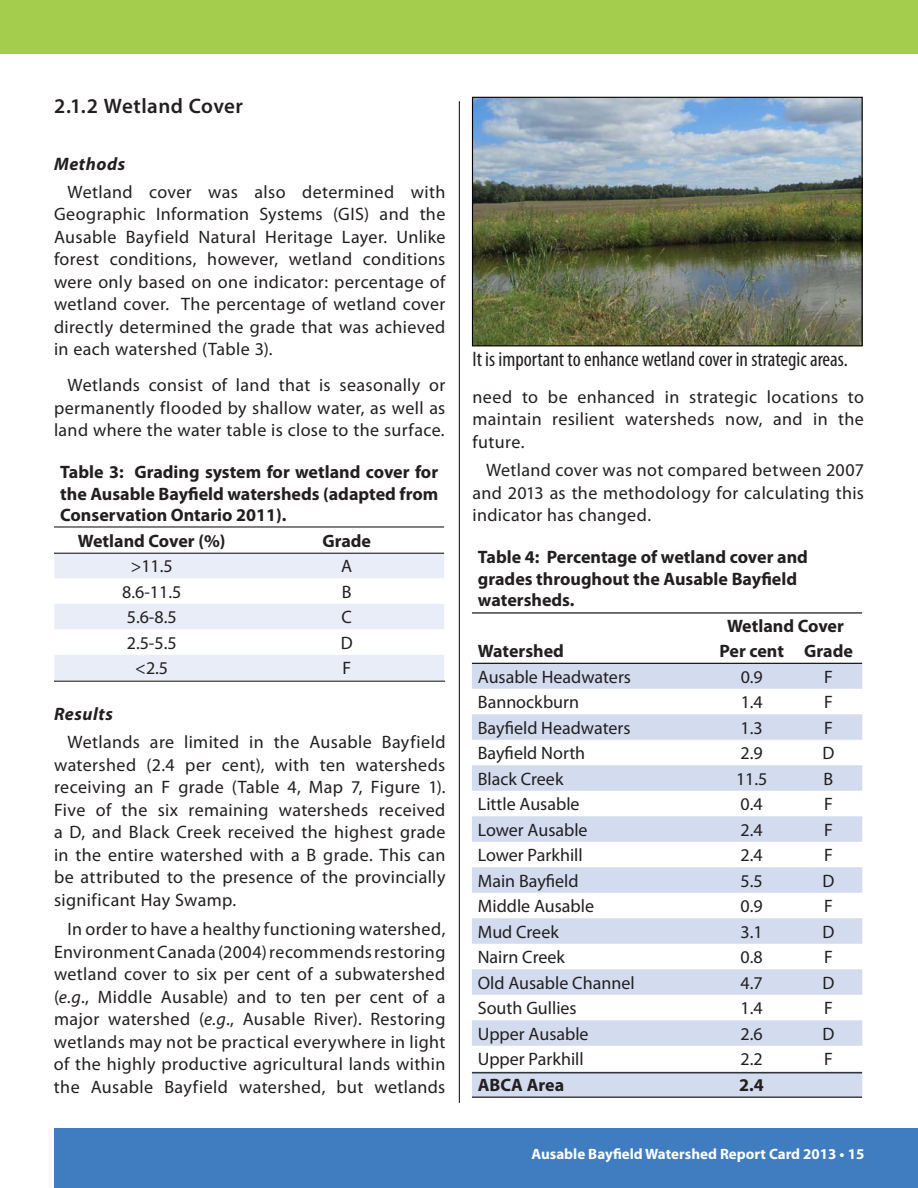
<style>
.page{position:relative;width:918px;height:1188px;background:#fff}
.page>*{position:absolute;margin:0;border:0;box-sizing:border-box;transform-origin:0 0}
.t1{font:condensed 21px "Myriad Pro";color:#231f20}
.Section_intro_text{font:600 21px "Myriad Pro";letter-spacing:.02em;color:#231f20}
.Section_intro_text-2{font:18px/22.5px "Myriad Pro";letter-spacing:.015em;color:#231f20;text-align:justify}
.t2{font:700 18px/21.6px "Myriad Pro";color:#231f20;text-align:justify}
.Section_intro_text-3{font:italic 700 18px "Myriad Pro";letter-spacing:.03em;color:#231f20}
.t3{font:700 15px "Myriad Pro";color:#fff}
.s1{font-style:italic}
</style>
<div class="page">
<div style="left:54px;top:1129px;width:864px;height:59px;background:#3f7dc0"></div>
<div style="left:0;top:0;width:918px;height:54px;background:#a4cd4e"></div>
<hr style="left:459px;top:101px;width:1px;height:1002px;background:#231f20">
<svg style="left:54px;top:554px;width:390px;height:126px;fill:#e9edf7"></svg>
<hr style="left:54px;top:526px;width:390px;height:2px;background:#231f20">
<hr style="left:54px;top:681px;width:391px;height:1px;background:#231f20">
<hr style="left:54px;top:553px;width:390px;height:1px;background:#231f20">
<img style="left:474px;top:99px;width:387px;height:245px">
<div style="left:472px;top:97px;width:391px;height:249px;border:1px solid #000"></div>
<svg style="left:472px;top:664px;width:390px;height:433px;fill:#d8dff0"></svg>
<hr style="left:472px;top:1097px;width:390px;height:1px;background:#000">
<hr style="left:472px;top:663px;width:390px;height:1px;background:#000">
<hr style="left:472px;top:612px;width:390px;height:2px;background:#000">
<hr style="left:472px;top:1072px;width:390px;height:1px;background:#000">
<p class="Section_intro_text" style="left:54px;top:92px;width:191px">2.1.2 Wetland Cover</p>
<p class="Section_intro_text-3" style="left:54px;top:152px;width:73px">Methods</p>
<p class="Section_intro_text-2" style="left:54px;top:180px;width:393px;text-indent:14px">Wetland cover was also determined with Geographic Information Systems (GIS) and the Ausable Bayfield Natural Heritage Layer. Unlike forest conditions, however, wetland conditions were only based on one indicator: percentage of wetland cover. The percentage of wetland cover directly determined the grade that was achieved in each watershed (Table 3).</p>
<p class="Section_intro_text-2" style="left:54px;top:374px;width:393px;text-indent:14px">Wetlands consist of land that is seasonally or permanently flooded by shallow water, as well as land where the water table is close to the surface.</p>
<p class="t2" style="left:60px;top:461px;width:380px">Table 3: Grading system for wetland cover for the Ausable Bayfield watersheds (adapted from Conservation Ontario 2011).</p>
<p class="t2" style="left:78px;top:529px;width:149px">Wetland Cover (%)</p>
<p class="t2" style="left:322px;top:529px;width:50px">Grade</p>
<p class="Section_intro_text-2" style="left:131px;top:555px;width:44px">&gt;11.5</p>
<p class="Section_intro_text-2" style="left:341px;top:555px;width:13px">A</p>
<p class="Section_intro_text-2" style="left:122px;top:580px;width:61px">8.6-11.5</p>
<p class="Section_intro_text-2" style="left:342px;top:580px;width:11px">B</p>
<p class="Section_intro_text-2" style="left:127px;top:606px;width:51px">5.6-8.5</p>
<p class="Section_intro_text-2" style="left:342px;top:606px;width:12px">C</p>
<p class="Section_intro_text-2" style="left:127px;top:631px;width:51px">2.5-5.5</p>
<p class="Section_intro_text-2" style="left:341px;top:631px;width:13px">D</p>
<p class="Section_intro_text-2" style="left:135px;top:657px;width:34px">&lt;2.5</p>
<p class="Section_intro_text-2" style="left:342px;top:657px;width:10px">F</p>
<p class="Section_intro_text-3" style="left:54px;top:702px;width:60px">Results</p>
<p class="Section_intro_text-2" style="left:54px;top:731px;width:393px;text-indent:14px">Wetlands are limited in the Ausable Bayfield watershed (2.4 per cent), with ten watersheds receiving an F grade (Table 4, Map 7, Figure 1).<br>Five of the six remaining watersheds received a D, and Black Creek received the highest grade in the entire watershed with a B grade. This can be attributed to the presence of the provincially significant Hay Swamp.</p>
<p class="Section_intro_text-2" style="left:54px;top:918px;width:393px;text-indent:14px">In order to have a healthy functioning watershed, Environment Canada (2004) recommends restoring wetland cover to six per cent of a subwatershed (<span class="s1">e.g</span>., Middle Ausable) and to ten per cent of a major watershed (<span class="s1">e.g</span>., Ausable River). Restoring wetlands may not be practical everywhere in light of the highly productive agricultural lands within the Ausable Bayfield watershed, but wetlands</p>
<p class="t1" style="left:472px;top:346px;width:377px">It is important to enhance wetland cover in strategic areas.</p>
<p class="Section_intro_text-2" style="left:472px;top:385px;width:393px">need to be enhanced in strategic locations to maintain resilient watersheds now, and in the future.</p>
<p class="Section_intro_text-2" style="left:472px;top:458px;width:393px;text-indent:14px">Wetland cover was not compared between 2007 and 2013 as the methodology for calculating this indicator has changed.</p>
<p class="t2" style="left:478px;top:546px;width:332px;text-align:left">Table 4: Percentage of wetland cover and grades throughout the Ausable Bayfield watersheds.</p>
<p class="t2" style="left:727px;top:614px;width:118px">Wetland Cover</p>
<p class="t2" style="left:478px;top:640px;width:88px">Watershed</p>
<p class="t2" style="left:720px;top:640px;width:66px">Per cent</p>
<p class="t2" style="left:804px;top:640px;width:50px">Grade</p>
<p class="Section_intro_text-2" style="left:478px;top:665px;width:155px">Ausable Headwaters</p>
<p class="Section_intro_text-2" style="left:741px;top:665px;width:24px">0.9</p>
<p class="Section_intro_text-2" style="left:824px;top:665px;width:10px">F</p>
<p class="Section_intro_text-2" style="left:478px;top:691px;width:103px">Bannockburn</p>
<p class="Section_intro_text-2" style="left:741px;top:691px;width:24px">1.4</p>
<p class="Section_intro_text-2" style="left:824px;top:691px;width:10px">F</p>
<p class="Section_intro_text-2" style="left:478px;top:716px;width:154px">Bayfield Headwaters</p>
<p class="Section_intro_text-2" style="left:741px;top:716px;width:24px">1.3</p>
<p class="Section_intro_text-2" style="left:824px;top:716px;width:10px">F</p>
<p class="Section_intro_text-2" style="left:478px;top:742px;width:109px">Bayfield North</p>
<p class="Section_intro_text-2" style="left:741px;top:742px;width:24px">2.9</p>
<p class="Section_intro_text-2" style="left:823px;top:742px;width:13px">D</p>
<p class="Section_intro_text-2" style="left:478px;top:767px;width:87px">Black Creek</p>
<p class="Section_intro_text-2" style="left:736px;top:767px;width:33px">11.5</p>
<p class="Section_intro_text-2" style="left:824px;top:767px;width:11px">B</p>
<p class="Section_intro_text-2" style="left:478px;top:793px;width:103px">Little Ausable</p>
<p class="Section_intro_text-2" style="left:741px;top:793px;width:24px">0.4</p>
<p class="Section_intro_text-2" style="left:824px;top:793px;width:10px">F</p>
<p class="Section_intro_text-2" style="left:478px;top:818px;width:111px">Lower Ausable</p>
<p class="Section_intro_text-2" style="left:741px;top:818px;width:24px">2.4</p>
<p class="Section_intro_text-2" style="left:824px;top:818px;width:10px">F</p>
<p class="Section_intro_text-2" style="left:478px;top:844px;width:106px">Lower Parkhill</p>
<p class="Section_intro_text-2" style="left:741px;top:844px;width:24px">2.4</p>
<p class="Section_intro_text-2" style="left:824px;top:844px;width:10px">F</p>
<p class="Section_intro_text-2" style="left:478px;top:869px;width:102px">Main Bayfield</p>
<p class="Section_intro_text-2" style="left:741px;top:869px;width:24px">5.5</p>
<p class="Section_intro_text-2" style="left:822px;top:869px;width:13px">D</p>
<p class="Section_intro_text-2" style="left:478px;top:895px;width:118px">Middle Ausable</p>
<p class="Section_intro_text-2" style="left:741px;top:895px;width:24px">0.9</p>
<p class="Section_intro_text-2" style="left:824px;top:895px;width:10px">F</p>
<p class="Section_intro_text-2" style="left:478px;top:920px;width:82px">Mud Creek</p>
<p class="Section_intro_text-2" style="left:741px;top:920px;width:24px">3.1</p>
<p class="Section_intro_text-2" style="left:822px;top:920px;width:13px">D</p>
<p class="Section_intro_text-2" style="left:478px;top:946px;width:89px">Nairn Creek</p>
<p class="Section_intro_text-2" style="left:741px;top:946px;width:24px">0.8</p>
<p class="Section_intro_text-2" style="left:824px;top:946px;width:10px">F</p>
<p class="Section_intro_text-2" style="left:478px;top:971px;width:158px">Old Ausable Channel</p>
<p class="Section_intro_text-2" style="left:741px;top:971px;width:24px">4.7</p>
<p class="Section_intro_text-2" style="left:822px;top:971px;width:13px">D</p>
<p class="Section_intro_text-2" style="left:478px;top:997px;width:100px">South Gullies</p>
<p class="Section_intro_text-2" style="left:741px;top:997px;width:24px">1.4</p>
<p class="Section_intro_text-2" style="left:824px;top:997px;width:10px">F</p>
<p class="Section_intro_text-2" style="left:478px;top:1022px;width:112px">Upper Ausable</p>
<p class="Section_intro_text-2" style="left:741px;top:1022px;width:24px">2.6</p>
<p class="Section_intro_text-2" style="left:822px;top:1022px;width:13px">D</p>
<p class="Section_intro_text-2" style="left:478px;top:1048px;width:108px">Upper Parkhill</p>
<p class="Section_intro_text-2" style="left:741px;top:1048px;width:24px">2.2</p>
<p class="Section_intro_text-2" style="left:824px;top:1048px;width:10px">F</p>
<p class="t2" style="left:478px;top:1073px;width:88px">ABCA Area</p>
<p class="t2" style="left:739px;top:1073px;width:26px">2.4</p>
<p class="t3" style="left:531px;top:1144px;width:334px">Ausable Bayfield Watershed Report Card 2013 • 15</p>
</div>
